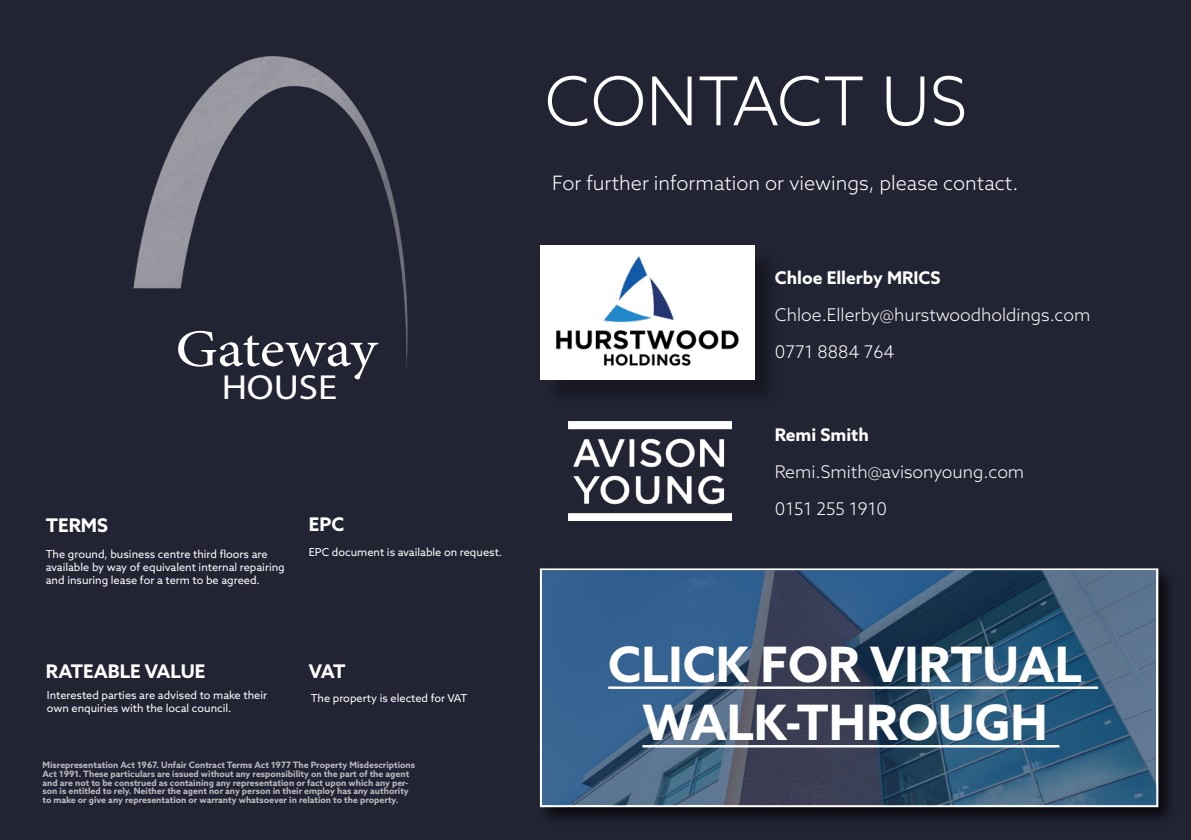
<style>
.page{position:relative;width:1191px;height:840px;background:#fff}
.page>*{position:absolute;margin:0;border:0;box-sizing:border-box;transform-origin:0 0}
.t1{font:300 67.2px "Azo Sans";color:#fff}
.t2{font:52.6px "Minion Pro";letter-spacing:-.005em;color:#fff;scale:1.12 1}
.t3{font:700 48.8px/58.6px "Azo Sans";color:#fff;text-align:center}
.t4{font:34.8px "Myriad Pro";color:#fff;scale:1.12 1}
.t5{font:300 19.8px "Azo Sans";color:#fff}
.t6{font:700 18.8px "Azo Sans";color:#fff}
.t7{font:300 17.4px/36.6px "Azo Sans";color:#fff}
.t8{font:700 17.4px "Azo Sans";color:#fff}
.t9{font:11px/13.2px "Azo Sans";color:#fff}
.t10{font:700 8.8px/8.8px "Azo Sans";color:#fff}
</style>
<div class="page">
<div style="left:0;top:0;width:1191px;height:839px;background:#222433"></div>
<img style="left:133px;top:56px;width:275px;height:312px">
<img style="left:568px;top:421px;width:163px;height:99px">
<div style="left:544px;top:250px;width:235px;height:155px;background:#1a1c28"></div>
<div style="left:540px;top:245px;width:214px;height:135px;background:#fff"></div>
<img style="left:556px;top:256px;width:183px;height:110px">
<div style="left:537px;top:565px;width:640px;height:260px;background:#000;opacity:.75"></div>
<div style="left:540px;top:568px;width:618px;height:238px;border:2px solid #fff"></div>
<svg style="left:542px;top:570px;width:613px;height:234px;background:#375778"></svg>
<hr style="left:608px;top:686px;width:490px;height:2px;background:#fff">
<hr style="left:642px;top:744px;width:417px;height:3px;background:#fff">
<h2 class="t2" style="left:175px;top:313px;width:182px">Gateway</h2>
<h3 class="t4" style="left:221px;top:365px;width:105px">HOUSE</h3>
<h3 class="t6" style="left:46px;top:512px;width:64px">TERMS</h3>
<h3 class="t6" style="left:309px;top:512px;width:37px">EPC</h3>
<p class="t9" style="left:46px;top:546px;width:240px">The ground, business centre third floors are available by way of equivalent internal repairing and insuring lease for a term to be agreed.</p>
<p class="t9" style="left:309px;top:545px;width:195px">EPC document is available on request.</p>
<h3 class="t6" style="left:46px;top:658px;width:161px">RATEABLE VALUE</h3>
<h3 class="t6" style="left:309px;top:658px;width:38px">VAT</h3>
<p class="t9" style="left:47px;top:687px;width:222px">Interested parties are advised to make their own enquiries with the local council.</p>
<p class="t9" style="left:311px;top:691px;width:158px">The property is elected for VAT</p>
<p class="t10" style="left:43px;top:760px;width:374px">Misrepresentation Act 1967. Unfair Contract Terms Act 1977 The Property Misdescriptions Act 1991. These particulars are issued without any responsibility on the part of the agent and are not to be construed as containing any representation or fact upon which any per&shy;son is entitled to rely. Neither the agent nor any person in their employ has any authority to make or give any representation or warranty whatsoever in relation to the property.</p>
<h1 class="t1" style="left:544px;top:57px;width:424px">CONTACT US</h1>
<h3 class="t5" style="left:552px;top:170px;width:468px">For further information or viewings, please contact.</h3>
<h3 class="t8" style="left:775px;top:266px;width:167px">Chloe Ellerby MRICS</h3>
<h3 class="t7" style="left:775px;top:296px;width:317px">Chloe.Ellerby@hurstwoodholdings.com<br>0771 8884 764</h3>
<h3 class="t8" style="left:775px;top:423px;width:96px">Remi Smith</h3>
<h3 class="t7" style="left:775px;top:453px;width:251px">Remi.Smith@avisonyoung.com<br>0151 255 1910</h3>
<h3 class="t3" style="left:608px;top:634px;width:475px">CLICK FOR VIRTUAL<br>WALK-THROUGH</h3>
</div>
